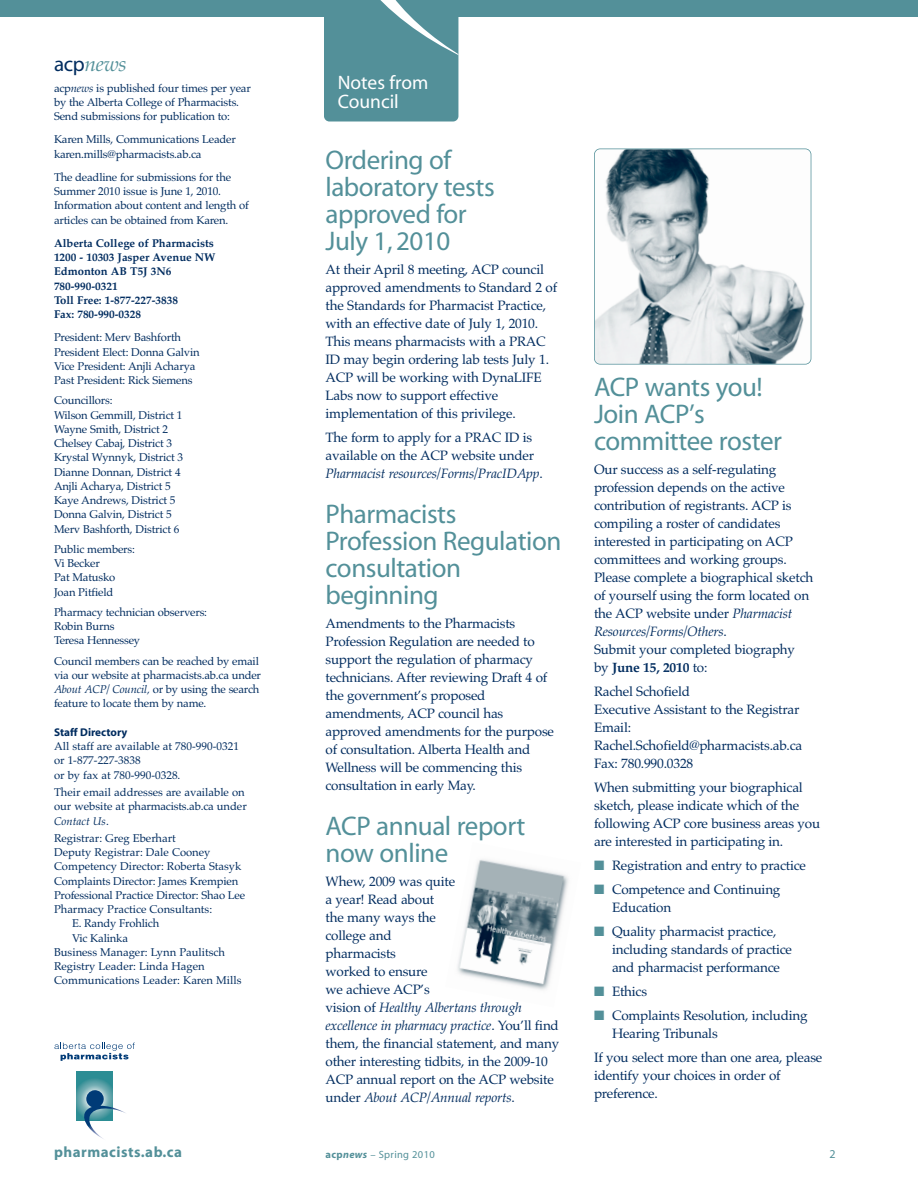
<style>
.page{position:relative;width:918px;height:1188px;background:#fff}
.page>*{position:absolute;margin:0;border:0;box-sizing:border-box;transform-origin:0 0}
.t1{font:27px/27px "Myriad";letter-spacing:-.015em;color:#539099}
.t2{font:italic 21px "Palatino";color:#539099}
.t3{font:19.5px/19.5px "Myriad";color:#fff}
.t4{font:700 15px "Myriad";letter-spacing:.035em;color:#539099}
.t5{font:13.5px/18px "Palatino";letter-spacing:-.015em;color:#002c5f}
.t6{font:12px "Myriad";color:#539099}
.t7{font:11.25px/14.2px "Palatino";letter-spacing:-.015em;color:#002c5f}
.t8{font:700 11.25px/14.2px "Palatino";color:#002c5f}
.t9{font:700 11.25px "Myriad";color:#002c5f}
.t10{font:10.5px "Myriad";letter-spacing:.03em;color:#539099}
.s1{font-family:"Myriad";font-style:normal;color:#002c5f}
.s2{font-style:italic}
.s3{font-weight:700}
.s4{color:#539099}
.s5{font-weight:700;font-style:italic}
</style>
<div class="page">
<div style="left:0;top:0;width:918px;height:17px;background:#539099"></div>
<svg style="left:54px;top:1043px;width:81px;height:18px"></svg>
<svg style="left:77px;top:1071px;width:36px;height:50px"></svg>
<svg style="left:81px;top:1090px;width:44px;height:49px"></svg>
<div style="left:324px;top:0;width:134px;height:122px;background:#539099"></div>
<img style="left:457px;top:859px;width:112px;height:131px">
<img style="left:595px;top:149px;width:216px;height:215px;border-radius:5px">
<div style="left:594px;top:148px;width:217px;height:217px;border:2px solid #539099;border-radius:6px"></div>
<h2 class="t2" style="left:54px;top:56px;width:74px"><span class="s1">acp</span>news</h2>
<p class="t7" style="left:54px;top:82px;width:198px">acp<span class="s2">news</span> is published four times per year by the Alberta College of Pharmacists.<br>Send submissions for publication to:</p>
<p class="t7" style="left:54px;top:134px;width:183px">Karen Mills, Communications Leader karen.mills@pharmacists.ab.ca</p>
<p class="t7" style="left:54px;top:171px;width:196px">The deadline for submissions for the Summer 2010 issue is June 1, 2010.<br>Information about content and length of articles can be obtained from Karen.</p>
<p class="t8" style="left:54px;top:237px;width:163px">Alberta College of Pharmacists<br>1200 - 10303 Jasper Avenue NW<br>Edmonton AB T5J 3N6<br>780-990-0321<br>Toll Free: 1-877-227-3838<br>Fax: 780-990-0328</p>
<p class="t7" style="left:54px;top:332px;width:147px">President: Merv Bashforth<br>President Elect: Donna Galvin<br>Vice President: Anjli Acharya<br>Past President: Rick Siemens</p>
<p class="t7" style="left:54px;top:395px;width:131px">Councillors:<br>Wilson Gemmill, District 1<br>Wayne Smith, District 2<br>Chelsey Cabaj, District 3<br>Krystal Wynnyk, District 3<br>Dianne Donnan, District 4<br>Anjli Acharya, District 5<br>Kaye Andrews, District 5<br>Donna Galvin, District 5<br>Merv Bashforth, District 6</p>
<p class="t7" style="left:54px;top:543px;width:82px">Public members:<br>Vi Becker<br>Pat Matusko<br>Joan Pitfield</p>
<p class="t7" style="left:54px;top:606px;width:155px">Pharmacy technician observers:<br>Robin Burns<br>Teresa Hennessey</p>
<p class="t7" style="left:54px;top:655px;width:209px">Council members can be reached by email via our website at pharmacists.ab.ca under <span class="s2">About ACP/ Council,</span> or by using the search feature to locate them by name.</p>
<p class="t9" style="left:54px;top:728px;width:75px">Staff Directory</p>
<p class="t7" style="left:54px;top:741px;width:187px">All staff are available at 780-990-0321 or 1-877-227-3838<br>or by fax at 780-990-0328.</p>
<p class="t7" style="left:54px;top:786px;width:194px">Their email addresses are available on our website at pharmacists.ab.ca under<br><span class="s2">Contact Us</span>.</p>
<p class="t7" style="left:54px;top:832px;width:123px">Registrar: Greg Eberhart</p>
<p class="t7" style="left:54px;top:846px;width:158px">Deputy Registrar: Dale Cooney</p>
<p class="t7" style="left:54px;top:861px;width:189px">Competency Director: Roberta Stasyk</p>
<p class="t7" style="left:54px;top:875px;width:186px">Complaints Director: James Krempien</p>
<p class="t7" style="left:54px;top:889px;width:193px">Professional Practice Director: Shao Lee</p>
<p class="t7" style="left:54px;top:903px;width:160px">Pharmacy Practice Consultants:</p>
<p class="t7" style="left:72px;top:918px;width:89px">E. Randy Frohlich</p>
<p class="t7" style="left:72px;top:932px;width:57px">Vic Kalinka</p>
<p class="t7" style="left:54px;top:946px;width:173px">Business Manager: Lynn Paulitsch</p>
<p class="t7" style="left:54px;top:960px;width:152px">Registry Leader: Linda Hagen</p>
<p class="t7" style="left:54px;top:975px;width:189px">Communications Leader: Karen Mills</p>
<p class="t4" style="left:54px;top:1146px;width:130px">pharmacists.ab.ca</p>
<h3 class="t3" style="left:338px;top:74px;width:92px">Notes from<br>Council</h3>
<h1 class="t1" style="left:326px;top:149px;width:171px">Ordering of laboratory tests approved for<br>July 1, 2010</h1>
<p class="t5" style="left:326px;top:262px;width:233px">At their April 8 meeting, ACP council approved amendments to Standard 2 of the Standards for Pharmacist Practice, with an effective date of July 1, 2010.<br>This means pharmacists with a PRAC ID may begin ordering lab tests July 1.<br>ACP will be working with DynaLIFE Labs now to support effective implementation of this privilege.</p>
<p class="t5" style="left:326px;top:430px;width:219px">The form to apply for a PRAC ID is available on the ACP website under<br><span class="s2">Pharmacist resources/Forms/PracIDApp</span>.</p>
<h1 class="t1" style="left:326px;top:503px;width:237px">Pharmacists<br>Profession Regulation consultation beginning</h1>
<p class="t5" style="left:326px;top:616px;width:230px">Amendments to the Pharmacists Profession Regulation are needed to support the regulation of pharmacy technicians. After reviewing Draft 4 of the government’s proposed amendments, ACP council has approved amendments for the purpose of consultation. Alberta Health and Wellness will be commencing this consultation in early May.</p>
<h1 class="t1" style="left:326px;top:815px;width:201px">ACP annual report now online</h1>
<p class="t5" style="left:326px;top:874px;width:235px">Whew, 2009 was quite<br>a year! Read about<br>the many ways the<br>college and<br>pharmacists<br>worked to ensure<br>we achieve ACP’s<br>vision of <span class="s2">Healthy Albertans through excellence in pharmacy practice</span>. You’ll find them, the financial statement, and many other interesting tidbits, in the 2009-10<br>ACP annual report on the ACP website under <span class="s2">About ACP/Annual reports</span>.</p>
<h1 class="t1" style="left:594px;top:375px;width:189px">ACP wants you!<br>Join ACP’s committee roster</h1>
<p class="t5" style="left:594px;top:462px;width:221px">Our success as a self-regulating profession depends on the active contribution of registrants. ACP is compiling a roster of candidates interested in participating on ACP committees and working groups.<br>Please complete a biographical sketch of yourself using the form located on the ACP website under <span class="s2">Pharmacist<br>Resources/Forms/Others</span>.<br>Submit your completed biography<br>by <span class="s3">June 15, 2010</span> to:</p>
<p class="t5" style="left:594px;top:684px;width:210px">Rachel Schofield<br>Executive Assistant to the Registrar<br>Email:<br>Rachel.Schofield@pharmacists.ab.ca<br>Fax: 780.990.0328</p>
<p class="t5" style="left:594px;top:780px;width:228px">When submitting your biographical sketch, please indicate which of the following ACP core business areas you are interested in participating in.</p>
<p class="t5" style="left:594px;top:858px;width:214px"><span class="s4">■</span> Registration and entry to practice</p>
<p class="t5" style="left:612px;top:882px;width:170px;text-indent:-18px"><span class="s4">■</span> Competence and Continuing<br>Education</p>
<p class="t5" style="left:612px;top:924px;width:182px;text-indent:-18px"><span class="s4">■</span> Quality pharmacist practice, including standards of practice and pharmacist performance</p>
<p class="t5" style="left:594px;top:984px;width:55px"><span class="s4">■</span> Ethics</p>
<p class="t5" style="left:612px;top:1008px;width:197px;text-indent:-18px"><span class="s4">■</span> Complaints Resolution, including<br>Hearing Tribunals</p>
<p class="t5" style="left:594px;top:1050px;width:230px">If you select more than one area, please identify your choices in order of preference.</p>
<p class="t10" style="left:326px;top:1150px;width:111px"><span class="s3">acp</span><span class="s5">news</span> – Spring 2010</p>
<p class="t6" style="left:829px;top:1149px;width:8px">2</p>
</div>
